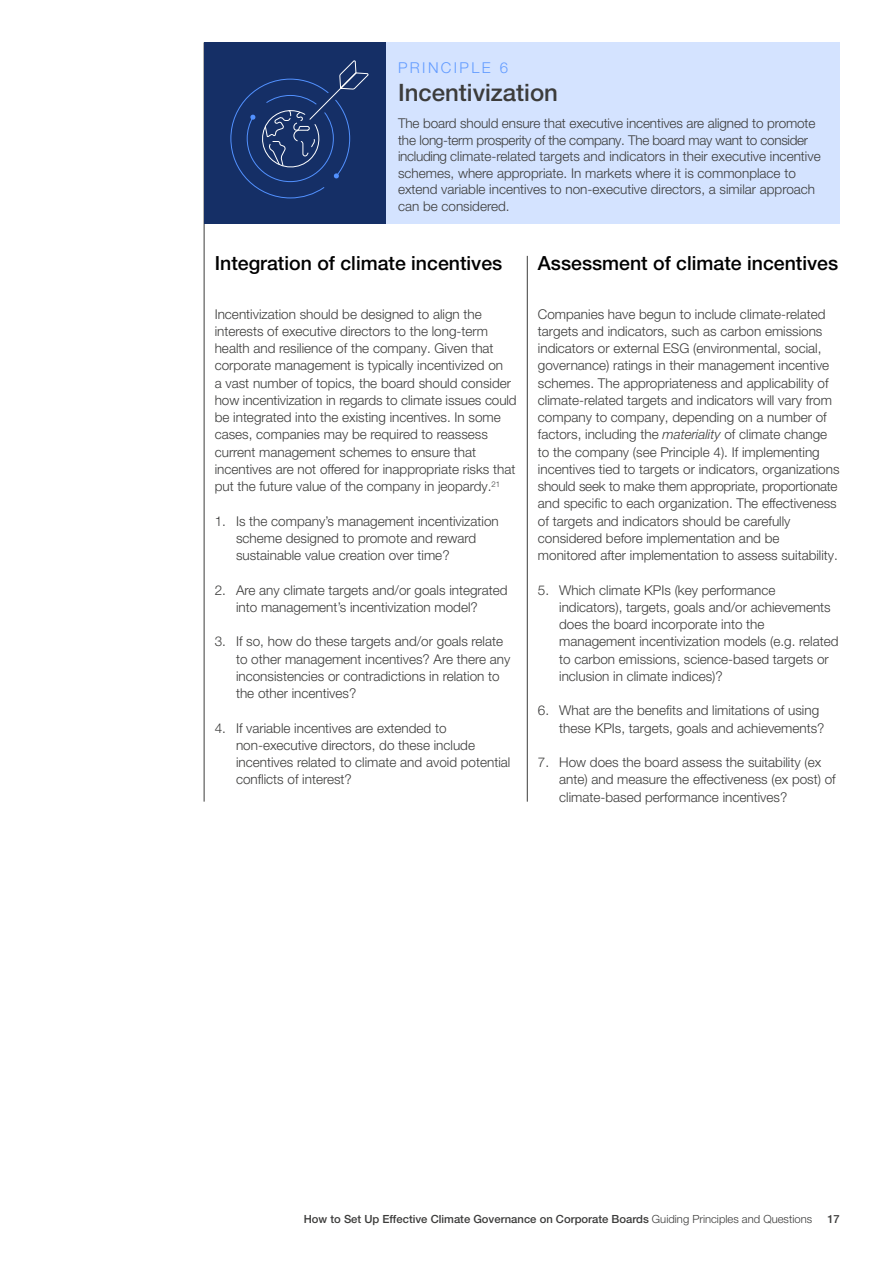
<style>
.page{position:relative;width:893px;height:1263px;background:#fff}
.page>*{position:absolute;margin:0;border:0;box-sizing:border-box;transform-origin:0 0}
.t1{font:500 24px "Helvetica Neue LT Pro";color:#3c3c3b}
.t2{font:500 19.5px "Helvetica Neue LT Pro";color:#000}
.t3{font:300 15px "Helvetica Neue LT Pro";letter-spacing:.16em;color:#639cff}
.t4{font:300 13.5px/17.2px "Helvetica Neue LT Pro";color:#3c3c3b}
.t5{font:500 11.25px "Helvetica Neue LT Pro";color:#3c3c3b}
.s1{font-style:italic}
.s2{font-weight:300}
</style>
<div class="page">
<hr style="left:204px;top:42px;width:1px;height:760px;background:#3c3c3b">
<hr style="left:527px;top:256px;width:1px;height:546px;background:#3c3c3b">
<div style="left:385px;top:43px;width:455px;height:181px;background:#d4e3ff"></div>
<div style="left:204px;top:42px;width:181px;height:182px;background:#152f66"></div>
<svg style="left:230px;top:60px;width:139px;height:139px"></svg>
<p class="t3" style="left:398px;top:58px;width:112px">PRINCIPLE 6</p>
<h1 class="t1" style="left:398px;top:78px;width:162px">Incentivization</h1>
<p class="t4" style="left:398px;top:115px;width:424px;line-height:16.5px">The board should ensure that executive incentives are aligned to promote the long-term prosperity of the company. The board may want to consider including climate-related targets and indicators in their executive incentive schemes, where appropriate. In markets where it is commonplace to extend variable incentives to non-executive directors, a similar approach can be considered.</p>
<h2 class="t2" style="left:215px;top:251px;width:289px">Integration of climate incentives</h2>
<p class="t4" style="left:215px;top:305px;width:303px">Incentivization should be designed to align the interests of executive directors to the long-term health and resilience of the company. Given that corporate management is typically incentivized on<br>a vast number of topics, the board should consider how incentivization in regards to climate issues could be integrated into the existing incentives. In some cases, companies may be required to reassess current management schemes to ensure that incentives are not offered for inappropriate risks that put the future value of the company in jeopardy.<sup>21</sup></p>
<p class="t4" style="left:236px;top:512px;width:264px;text-indent:-21px">1. Is the company’s management incentivization scheme designed to promote and reward sustainable value creation over time?</p>
<p class="t4" style="left:236px;top:581px;width:273px;text-indent:-21px">2. Are any climate targets and/or goals integrated into management’s incentivization model?</p>
<p class="t4" style="left:236px;top:633px;width:276px;text-indent:-21px">3. If so, how do these targets and/or goals relate to other management incentives? Are there any inconsistencies or contradictions in relation to the other incentives?</p>
<p class="t4" style="left:236px;top:719px;width:276px;text-indent:-21px">4. If variable incentives are extended to non-executive directors, do these include incentives related to climate and avoid potential conflicts of interest?</p>
<h2 class="t2" style="left:538px;top:251px;width:302px">Assessment of climate incentives</h2>
<p class="t4" style="left:538px;top:305px;width:303px">Companies have begun to include climate-related targets and indicators, such as carbon emissions indicators or external ESG (environmental, social, governance) ratings in their management incentive schemes. The appropriateness and applicability of climate-related targets and indicators will vary from company to company, depending on a number of factors, including the <span class="s1">materiality</span> of climate change to the company (see Principle 4). If implementing incentives tied to targets or indicators, organizations should seek to make them appropriate, proportionate and specific to each organization. The effectiveness of targets and indicators should be carefully considered before implementation and be monitored after implementation to assess suitability.</p>
<p class="t4" style="left:559px;top:581px;width:281px;text-indent:-21px">5. Which climate KPIs (key performance indicators), targets, goals and/or achievements does the board incorporate into the management incentivization models (e.g. related to carbon emissions, science-based targets or inclusion in climate indices)?</p>
<p class="t4" style="left:559px;top:702px;width:267px;text-indent:-21px">6. What are the benefits and limitations of using these KPIs, targets, goals and achievements?</p>
<p class="t4" style="left:559px;top:753px;width:278px;text-indent:-21px">7. How does the board assess the suitability (ex ante) and measure the effectiveness (ex post) of climate-based performance incentives?</p>
<p class="t5" style="left:304px;top:1212px;width:510px">How to Set Up Effective Climate Governance on Corporate Boards <span class="s2">Guiding Principles and Questions</span></p>
<p class="t5" style="left:827px;top:1212px;width:14px">17</p>
</div>
